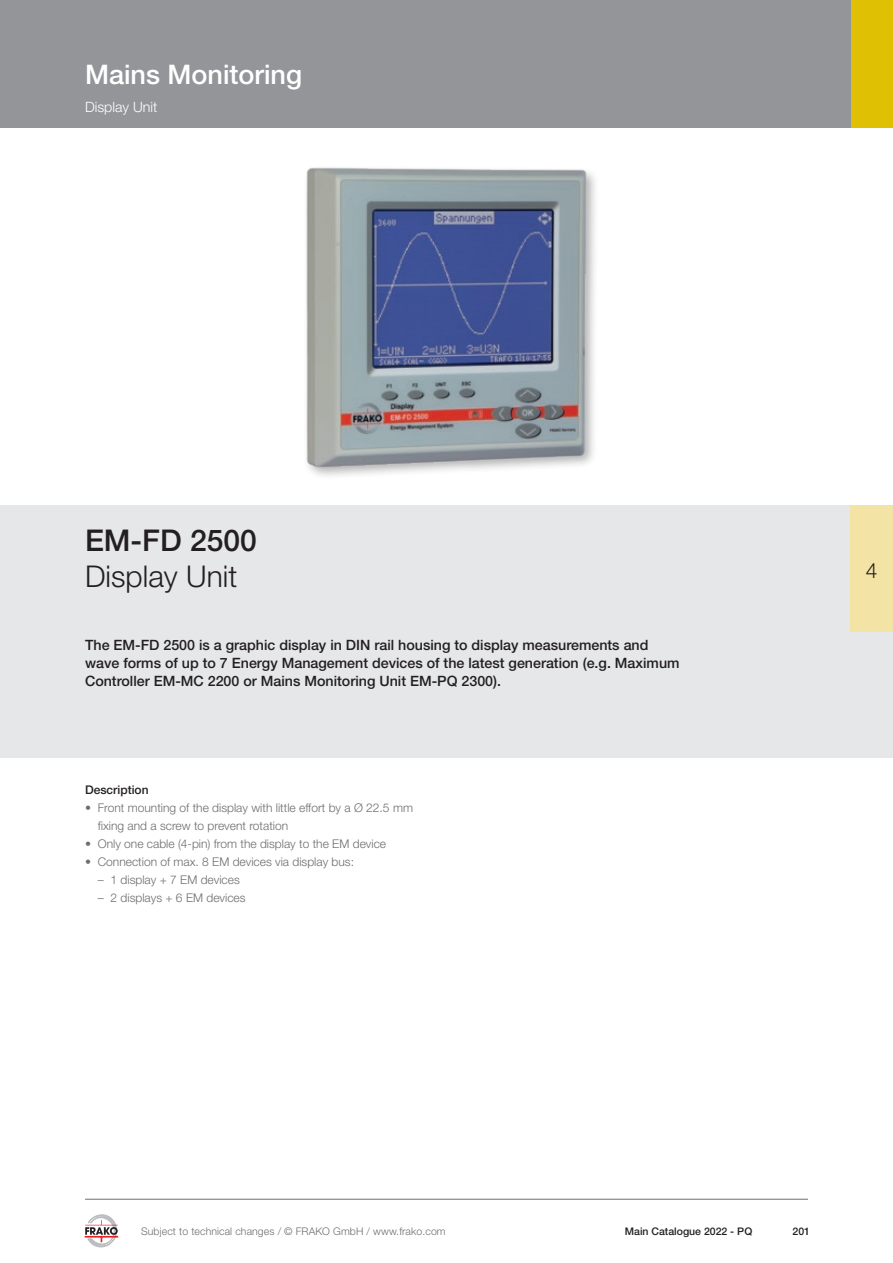
<style>
.page{position:relative;width:893px;height:1263px;background:#fff}
.page>*{position:absolute;margin:0;border:0;box-sizing:border-box;transform-origin:0 0}
.t1{font:300 30px "Helvetica Neue LT Std";color:#231f20}
.t2{font:500 30px "Helvetica Neue LT Std";color:#231f20}
.t3{font:500 27px "Helvetica Neue LT Std";color:#fff}
.t4{font:300 21px "Helvetica Neue LT Std";color:#231f20}
.t5{font:500 14.25px/18px "Helvetica Neue LT Std";color:#231f20}
.t6{font:300 14.25px "Helvetica Neue LT Std";color:#fff}
.t7{font:300 12px/18px "Helvetica Neue LT Std";color:#6c6d70}
.t8{font:500 12px "Helvetica Neue LT Std";color:#231f20}
.t9{font:300 10.5px "Helvetica Neue LT Std";letter-spacing:.01em;color:#6c6d70}
.t10{font:500 10.5px "Helvetica Neue LT Std";color:#231f20}
</style>
<div class="page">
<div style="left:850px;top:0;width:43px;height:128px;background:#e0c003"></div>
<div style="left:0;top:506px;width:893px;height:252px;background:#e6e7e9"></div>
<div style="left:303px;top:164px;width:297px;height:316px;background:#231f20;opacity:.35"></div>
<img style="left:303px;top:164px;width:287px;height:307px">
<div style="left:850px;top:506px;width:43px;height:126px;background:#f3e3a5"></div>
<div style="left:0;top:0;width:850px;height:128px;background:#939598"></div>
<hr style="left:85px;top:1199px;width:723px;height:1px;background:#6c6d70">
<svg style="left:85px;top:1214px;width:34px;height:34px"></svg>
<h2 class="t3" style="left:85px;top:58px;width:219px">Mains Monitoring</h2>
<p class="t6" style="left:85px;top:98px;width:74px">Display Unit</p>
<h1 class="t2" style="left:85px;top:522px;width:173px">EM-FD 2500</h1>
<h1 class="t1" style="left:85px;top:558px;width:154px">Display Unit</h1>
<p class="t5" style="left:85px;top:635px;width:596px">The EM-FD 2500 is a graphic display in DIN rail housing to display measurements and wave forms of up to 7 Energy Management devices of the latest generation (e.g. Maximum<br>Controller EM-MC 2200 or Mains Monitoring Unit EM-PQ 2300).</p>
<p class="t8" style="left:85px;top:782px;width:65px">Description</p>
<p class="t7" style="left:98px;top:798px;width:317px;text-indent:-13px">• Front mounting of the display with little effort by a Ø 22.5 mm fixing and a screw to prevent rotation</p>
<p class="t7" style="left:85px;top:834px;width:303px">• Only one cable (4-pin) from the display to the EM device</p>
<p class="t7" style="left:85px;top:852px;width:271px">• Connection of max. 8 EM devices via display bus:</p>
<p class="t7" style="left:98px;top:870px;width:143px">– 1 display + 7 EM devices</p>
<p class="t7" style="left:98px;top:888px;width:149px">– 2 displays + 6 EM devices</p>
<h3 class="t4" style="left:866px;top:557px;width:13px">4</h3>
<p class="t9" style="left:141px;top:1224px;width:306px">Subject to technical changes / © FRAKO GmbH / www.frako.com</p>
<p class="t10" style="left:625px;top:1225px;width:129px">Main Catalogue 2022 - PQ</p>
<p class="t10" style="left:792px;top:1225px;width:19px">201</p>
</div>
